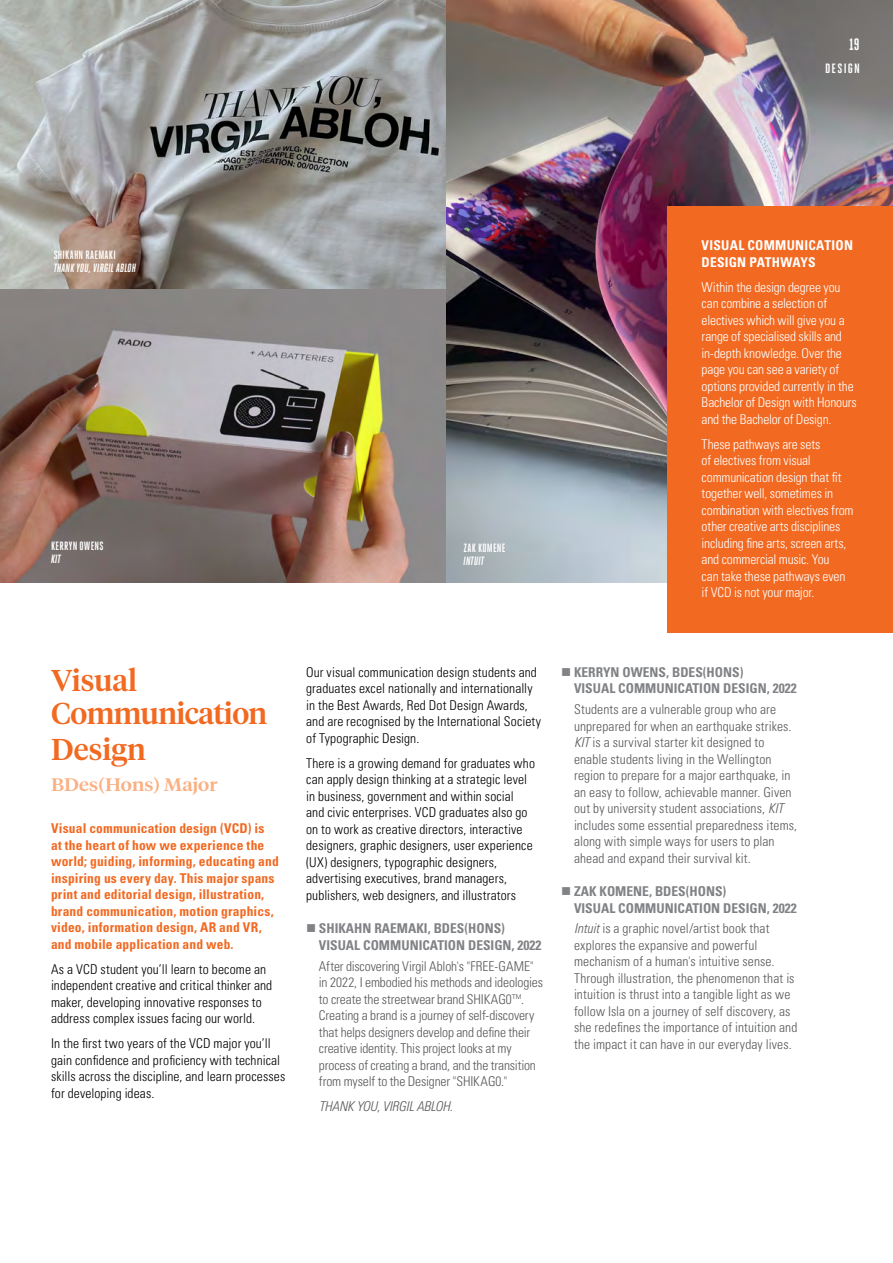
<style>
.page{position:relative;width:893px;height:1263px;background:#fff}
.page>*{position:absolute;margin:0;border:0;box-sizing:border-box;transform-origin:0 0}
.t1{font:500 30px/33px "Tiempos Headline";letter-spacing:-.015em;color:#f26921}
.t2{font:500 18px "Tiempos Headline";color:#fab082;scale:1.1 1}
.t3{font:700 16.5px "Heroic Condensed";color:#fff}
.t4{font:300 condensed 13.5px/16.5px "Univers LT Pro";letter-spacing:.005em;color:#58595b}
.t5{font:300 condensed 13.5px/16.5px "Univers LT Pro";letter-spacing:.01em;color:#000}
.t6{font:300 condensed 13.5px/16.5px "Univers LT Pro";letter-spacing:-.01em;color:#fff}
.t7{font:700 condensed 13.5px/16.5px "Univers LT Pro";letter-spacing:.015em;color:#f26921}
.t8{font:700 condensed 13.5px/16.5px "Univers LT Pro";color:#808285}
.t9{font:700 condensed 13.5px/16.5px "Univers LT Pro";letter-spacing:.015em;color:#fff}
.t10{font:italic 300 condensed 13.5px "Univers LT Pro";letter-spacing:-.015em;color:#58595b}
.t11{font:700 13.5px "Heroic Condensed";letter-spacing:.08em;color:#fff;scale:1.1 1}
.t12{font:700 12px "Heroic Condensed";letter-spacing:.02em;color:#fff}
.t13{font:italic 700 12px "Heroic Condensed";letter-spacing:.005em;color:#fff}
.s1{font-style:italic}
</style>
<div class="page">
<img style="left:1px;top:0;width:892px;height:582px">
<img style="left:0;top:0;width:1px;height:582px">
<div style="left:668px;top:207px;width:225px;height:426px;background:#f26921"></div>
<p class="t3" style="left:849px;top:35px;width:12px">19</p>
<p class="t11" style="left:825px;top:61px;width:33px">DESIGN</p>
<p class="t12" style="left:54px;top:248px;width:64px">SHIKAHN RAEMAKI</p>
<p class="t13" style="left:54px;top:261px;width:84px">THANK YOU, VIRGIL ABLOH</p>
<p class="t12" style="left:51px;top:539px;width:54px">KERRYN OWENS</p>
<p class="t13" style="left:51px;top:553px;width:11px">KIT</p>
<p class="t12" style="left:464px;top:541px;width:43px">ZAK KOMENE</p>
<p class="t13" style="left:464px;top:554px;width:22px">INTUIT</p>
<h1 class="t1" style="left:51px;top:662px;width:218px">Visual<br>Communication</h1>
<h1 class="t1" style="left:51px;top:731px;width:96px">Design</h1>
<h2 class="t2" style="left:51px;top:772px;width:153px">BDes(Hons) Major</h2>
<p class="t7" style="left:51px;top:820px;width:229px">Visual communication design (VCD) is<br>at the heart of how we experience the world; guiding, informing, educating and inspiring us every day. This major spans print and editorial design, illustration, brand communication, motion graphics, video, information design, AR and VR, and mobile application and web.</p>
<p class="t5" style="left:51px;top:960px;width:223px">As a VCD student you’ll learn to become an independent creative and critical thinker and maker, developing innovative responses to address complex issues facing our world.</p>
<p class="t5" style="left:51px;top:1034px;width:236px">In the first two years of the VCD major you’ll gain confidence and proficiency with technical skills across the discipline, and learn processes for developing ideas.</p>
<p class="t5" style="left:306px;top:663px;width:236px">Our visual communication design students and graduates excel nationally and internationally in the Best Awards, Red Dot Design Awards, and are recognised by the International Society of Typographic Design.</p>
<p class="t5" style="left:306px;top:754px;width:230px">There is a growing demand for graduates who can apply design thinking at a strategic level in business, government and within social and civic enterprises. VCD graduates also go on to work as creative directors, interactive designers, graphic designers, user experience (UX) designers, typographic designers, advertising executives, brand managers, publishers, web designers, and illustrators</p>
<p class="t8" style="left:319px;top:920px;width:224px">SHIKAHN RAEMAKI, BDES(HONS)<br>VISUAL COMMUNICATION DESIGN, 2022</p>
<p class="t4" style="left:319px;top:957px;width:225px">After discovering Virgil Abloh's "FREE-GAME" in 2022, I embodied his methods and ideologies to create the streetwear brand SHIKAG0™.<br>Creating a brand is a journey of self-discovery that helps designers develop and define their creative identity. This project looks at my process of creating a brand, and the transition from myself to the Designer "SHIKAG0."</p>
<p class="t10" style="left:319px;top:1097px;width:135px">THANK YOU, VIRGIL ABLOH.</p>
<p class="t9" style="left:702px;top:237px;width:153px">VISUAL COMMUNICATION<br>DESIGN PATHWAYS</p>
<p class="t6" style="left:702px;top:278px;width:157px">Within the design degree you can combine a selection of electives which will give you a range of specialised skills and in-depth knowledge. Over the page you can see a variety of options provided currently in the<br>Bachelor of Design with Honours and the Bachelor of Design.</p>
<p class="t6" style="left:702px;top:435px;width:153px">These pathways are sets<br>of electives from visual communication design that fit together well, sometimes in combination with electives from other creative arts disciplines including fine arts, screen arts, and commercial music. You<br>can take these pathways even if VCD is not your major.</p>
<p class="t8" style="left:574px;top:664px;width:224px">KERRYN OWENS, BDES(HONS)<br>VISUAL COMMUNICATION DESIGN, 2022</p>
<p class="t4" style="left:574px;top:700px;width:225px">Students are a vulnerable group who are unprepared for when an earthquake strikes.<br><span class="s1">KIT</span> is a survival starter kit designed to enable students living in the Wellington region to prepare for a major earthquake, in an easy to follow, achievable manner. Given out by university student associations, <span class="s1">KIT </span>includes some essential preparedness items, along with simple ways for users to plan ahead and expand their survival kit.</p>
<p class="t8" style="left:574px;top:883px;width:224px">ZAK KOMENE, BDES(HONS)<br>VISUAL COMMUNICATION DESIGN, 2022</p>
<p class="t4" style="left:574px;top:920px;width:225px"><span class="s1">Intuit</span> is a graphic novel/artist book that explores the expansive and powerful mechanism of a human's intuitive sense.<br>Through illustration, the phenomenon that is intuition is thrust into a tangible light as we follow Isla on a journey of self discovery, as she redefines the importance of intuition and the impact it can have in our everyday lives.</p>
</div>
